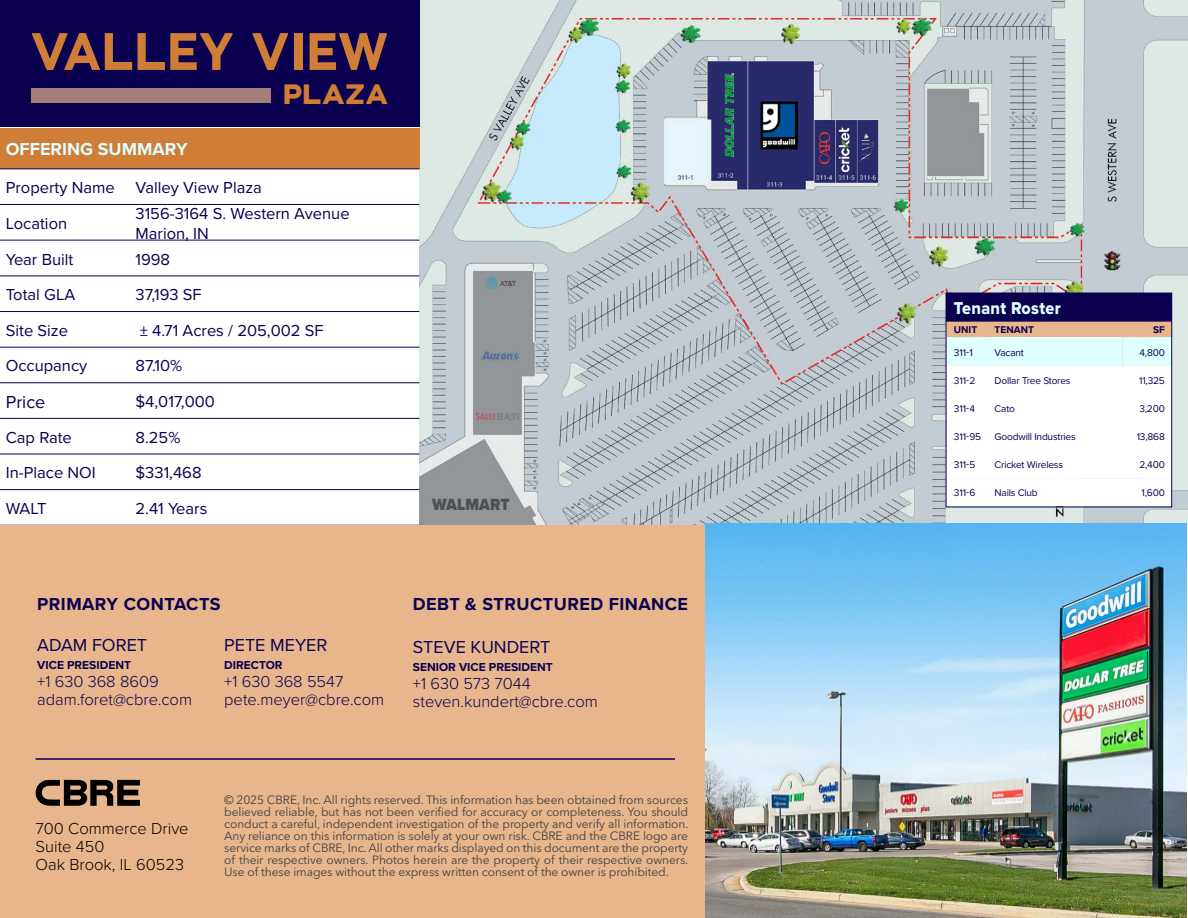
<style>
.page{position:relative;width:1188px;height:918px;background:#fff}
.page>*{position:absolute;margin:0;border:0;box-sizing:border-box;transform-origin:0 0}
.t1{font:700 52.5px "Adrianna";color:#d07d37}
.t2{font:700 34.95px "Adrianna";color:#d07d37}
.t3{font:700 18px "Proxima Nova";letter-spacing:.025em;color:#0b004f}
.t4{font:18px "Proxima Nova";color:#0b004f}
.t5{font:700 18px "Proxima Nova";color:#e0ffff}
.t6{font:17.85px "Proxima Nova Extrabld";letter-spacing:.02em;color:#e0ffff;scale:.91 1}
.t7{font:900 16.8px "Proxima Nova";letter-spacing:.005em;color:#4f4f4f;scale:.91 1}
.t8{font:16.5px/19.8px "Proxima Nova";color:#0b004f}
.t9{font:300 16.5px/18px "Proxima Nova";color:#0b004f}
.t10{font:300 16.5px/18px "Proxima Nova";color:#000}
.t11{font:12px/12px "Avenir Next LT Pro";letter-spacing:-.01em;color:#414042;text-align:justify}
.t12{font:700 12px "Proxima Nova";color:#0b004f}
.t13{font:10.05px "Proxima Nova";letter-spacing:-.02em;color:#0b004f}
.t14{font:700 10.05px "Proxima Nova";color:#0b004f}
</style>
<div class="page">
<img style="left:419px;top:0;width:769px;height:524px">
<div style="left:0;top:128px;width:419px;height:41px;background:#d07d37"></div>
<hr style="left:0;top:169px;width:122px;height:1px;background:#0b004f">
<hr style="left:122px;top:169px;width:297px;height:1px;background:#0b004f">
<hr style="left:0;top:204px;width:122px;height:1px;background:#0b004f">
<hr style="left:0;top:240px;width:122px;height:1px;background:#0b004f">
<hr style="left:0;top:276px;width:122px;height:1px;background:#0b004f">
<hr style="left:0;top:311px;width:122px;height:1px;background:#0b004f">
<hr style="left:0;top:347px;width:122px;height:1px;background:#0b004f">
<hr style="left:0;top:383px;width:122px;height:1px;background:#0b004f">
<hr style="left:0;top:418px;width:122px;height:1px;background:#0b004f">
<hr style="left:0;top:454px;width:122px;height:1px;background:#0b004f">
<hr style="left:0;top:489px;width:122px;height:1px;background:#0b004f">
<hr style="left:122px;top:204px;width:297px;height:1px;background:#0b004f">
<hr style="left:122px;top:240px;width:297px;height:1px;background:#0b004f">
<hr style="left:122px;top:276px;width:297px;height:1px;background:#0b004f">
<hr style="left:122px;top:311px;width:297px;height:1px;background:#0b004f">
<hr style="left:122px;top:347px;width:297px;height:1px;background:#0b004f">
<hr style="left:122px;top:383px;width:297px;height:1px;background:#0b004f">
<hr style="left:122px;top:418px;width:297px;height:1px;background:#0b004f">
<hr style="left:122px;top:454px;width:297px;height:1px;background:#0b004f">
<hr style="left:122px;top:489px;width:297px;height:1px;background:#0b004f">
<img style="left:704px;top:524px;width:483px;height:394px">
<div style="left:0;top:0;width:419px;height:127px;background:#0b004f"></div>
<div style="left:31px;top:88px;width:240px;height:15px;background:#a47f79"></div>
<div style="left:0;top:525px;width:704px;height:393px;background:#e7b68c"></div>
<svg style="left:36px;top:780px;width:104px;height:26px"></svg>
<hr style="left:36px;top:758px;width:639px;height:2px;background:#0b004f">
<img style="left:485px;top:278px;width:30px;height:12px">
<img style="left:480px;top:348px;width:41px;height:16px">
<img style="left:476px;top:414px;width:44px;height:5px">
<div style="left:947px;top:294px;width:225px;height:28px;background:#0b004f"></div>
<svg style="left:948px;top:322px;width:222px;height:183px"></svg>
<div style="left:946px;top:293px;width:226px;height:214px;border:1px solid #0b004f"></div>
<img style="left:761px;top:102px;width:37px;height:47px">
<img style="left:723px;top:74px;width:10px;height:82px">
<img style="left:819px;top:133px;width:11px;height:30px">
<img style="left:839px;top:125px;width:11px;height:47px">
<img style="left:860px;top:133px;width:16px;height:32px">
<h1 class="t1" style="left:31px;top:17px;width:359px">VALLEY VIEW</h1>
<h2 class="t2" style="left:283px;top:68px;width:107px">plaza</h2>
<h3 class="t5" style="left:6px;top:136px;width:183px">OFFERING SUMMARY</h3>
<h3 class="t8" style="left:6px;top:177px;width:110px">Property Name</h3>
<h3 class="t8" style="left:136px;top:177px;width:128px">Valley View Plaza</h3>
<h3 class="t8" style="left:6px;top:213px;width:63px">Location</h3>
<h3 class="t8" style="left:136px;top:203px;width:216px">3156-3164 S. Western Avenue<br>Marion, IN</h3>
<h3 class="t8" style="left:6px;top:248px;width:69px">Year Built</h3>
<h3 class="t8" style="left:136px;top:248px;width:36px">1998</h3>
<h3 class="t8" style="left:6px;top:284px;width:71px">Total GLA</h3>
<h3 class="t8" style="left:136px;top:284px;width:68px">37,193 SF</h3>
<h3 class="t8" style="left:6px;top:320px;width:64px">Site Size</h3>
<h3 class="t8" style="left:140px;top:320px;width:185px">± 4.71 Acres / 205,002 SF</h3>
<h3 class="t8" style="left:6px;top:355px;width:83px">Occupancy</h3>
<h3 class="t8" style="left:136px;top:355px;width:48px">87.10%</h3>
<h3 class="t4" style="left:6px;top:388px;width:41px">Price</h3>
<h3 class="t8" style="left:136px;top:391px;width:81px">$4,017,000</h3>
<h3 class="t8" style="left:6px;top:427px;width:68px">Cap Rate</h3>
<h3 class="t8" style="left:136px;top:427px;width:46px">8.25%</h3>
<h3 class="t8" style="left:6px;top:462px;width:92px">In-Place NOI</h3>
<h3 class="t8" style="left:136px;top:462px;width:68px">$331,468</h3>
<h3 class="t8" style="left:6px;top:498px;width:42px">WALT</h3>
<h3 class="t8" style="left:136px;top:498px;width:73px">2.41 Years</h3>
<h3 class="t7" style="left:432px;top:491px;width:87px">WALMART</h3>
<h3 class="t3" style="left:37px;top:590px;width:185px">PRIMARY CONTACTS</h3>
<h3 class="t4" style="left:37px;top:631px;width:111px">ADAM FORET</h3>
<p class="t12" style="left:37px;top:656px;width:95px">VICE PRESIDENT</p>
<h3 class="t9" style="left:37px;top:671px;width:156px">+1 630 368 8609 adam.foret@cbre.com</h3>
<h3 class="t4" style="left:224px;top:631px;width:105px">PETE MEYER</h3>
<p class="t12" style="left:224px;top:656px;width:60px">DIRECTOR</p>
<h3 class="t9" style="left:224px;top:671px;width:161px">+1 630 368 5547 pete.meyer@cbre.com</h3>
<h3 class="t3" style="left:413px;top:590px;width:277px">DEBT &amp; STRUCTURED FINANCE</h3>
<h3 class="t4" style="left:413px;top:634px;width:139px">STEVE KUNDERT</h3>
<p class="t12" style="left:413px;top:658px;width:142px">SENIOR VICE PRESIDENT</p>
<h3 class="t9" style="left:413px;top:674px;width:186px">+1 630 573 7044 steven.kundert@cbre.com</h3>
<h3 class="t10" style="left:36px;top:818px;width:155px">700 Commerce Drive<br>Suite 450<br>Oak Brook, IL 60523</h3>
<p class="t11" style="left:224px;top:794px;width:466px">© 2025 CBRE, Inc. All rights reserved. This information has been obtained from sources believed reliable, but has not been verified for accuracy or completeness. You should conduct a careful, independent investigation of the property and verify all information.<br>Any reliance on this information is solely at your own risk. CBRE and the CBRE logo are service marks of CBRE, Inc. All other marks displayed on this document are the property of their respective owners. Photos herein are the property of their respective owners.<br>Use of these images without the express written consent of the owner is prohibited.</p>
<h3 class="t6" style="left:954px;top:295px;width:119px">Tenant Roster</h3>
<p class="t14" style="left:954px;top:323px;width:25px">UNIT</p>
<p class="t14" style="left:995px;top:323px;width:41px">TENANT</p>
<p class="t14" style="left:1153px;top:323px;width:13px">SF</p>
<p class="t13" style="left:954px;top:345px;width:20px">311-1</p>
<p class="t13" style="left:995px;top:345px;width:31px">Vacant</p>
<p class="t13" style="left:1139px;top:345px;width:27px">4,800</p>
<p class="t13" style="left:954px;top:373px;width:23px">311-2</p>
<p class="t13" style="left:995px;top:373px;width:78px">Dollar Tree Stores</p>
<p class="t13" style="left:1139px;top:373px;width:27px">11,325</p>
<p class="t13" style="left:954px;top:401px;width:23px">311-4</p>
<p class="t13" style="left:995px;top:401px;width:22px">Cato</p>
<p class="t13" style="left:1139px;top:401px;width:27px">3,200</p>
<p class="t13" style="left:954px;top:429px;width:29px">311-95</p>
<p class="t13" style="left:995px;top:429px;width:83px">Goodwill Industries</p>
<p class="t13" style="left:1137px;top:429px;width:30px">13,868</p>
<p class="t13" style="left:954px;top:457px;width:23px">311-5</p>
<p class="t13" style="left:995px;top:457px;width:70px">Cricket Wireless</p>
<p class="t13" style="left:1139px;top:457px;width:27px">2,400</p>
<p class="t13" style="left:954px;top:486px;width:23px">311-6</p>
<p class="t13" style="left:995px;top:486px;width:45px">Nails Club</p>
<p class="t13" style="left:1142px;top:486px;width:25px">1,600</p>
</div>
